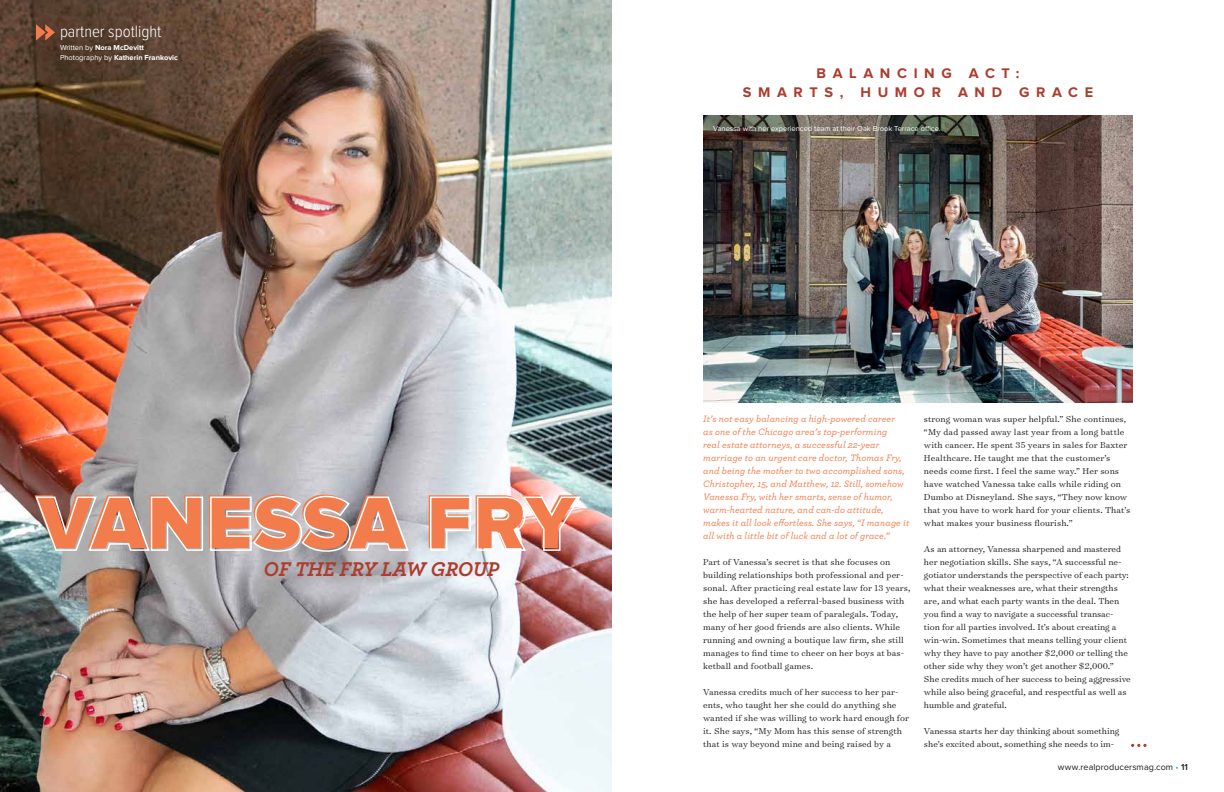
<style>
.page{position:relative;width:1224px;height:792px;background:#fff}
.page>*{position:absolute;margin:0;border:0;box-sizing:border-box;transform-origin:0 0}
.t1{font:900 79.2px "Proxima Nova";color:#f27c4c}
.t2{font:italic 700 20.9px "Archer Pro";color:#ac3d2f}
.t3{font:300 17px "Proxima Nova Cond";color:#fff}
.t4{font:700 14.5px/19px "Proxima Nova";letter-spacing:.46em;color:#ac3d2f;text-align:center}
.t5{font:300 9.8px/13px "Surveyor Text";color:#1c1b1a}
.t6{font:italic 500 9.8px/13px "Archer Pro";letter-spacing:.01em;color:#f27c4c}
.t7{font:9px "Proxima Nova";letter-spacing:.01em;color:#1c1b1a}
.t8{font:7.5px "Proxima Nova";color:#fff}
.t9{font:700 7.5px/10px "Proxima Nova";color:#fff}
.s1{font-weight:400}
.s2{color:#2ea5dc}
.s3{font-weight:600}
</style>
<div class="page">
<img style="left:0;top:0;width:612px;height:792px">
<div style="left:246px;top:542px;width:272px;height:54px;background:#fff;opacity:.5"></div>
<svg style="left:36px;top:24px;width:19px;height:17px"></svg>
<img style="left:703px;top:116px;width:430px;height:286px">
<svg style="left:1131px;top:744px;width:16px;height:3px"></svg>
<svg style="left:34px;top:495px;width:376px;height:58px;background:#b0aeb1"></svg>
<img style="left:429px;top:496px;width:153px;height:56px">
<h3 class="t3" style="left:60px;top:24px;width:103px">partner spotlight</h3>
<p class="t9" style="left:60px;top:43px;width:119px"><span class="s1">Written by</span> Nora McDevitt<br><span class="s1">Photography by</span> Katherin Frankovic</p>
<h1 class="t1" style="left:36px;top:486px;width:542px">VANESSA FRY</h1>
<h2 class="t2" style="left:264px;top:552px;width:237px">OF THE FRY LAW GROUP</h2>
<h3 class="t4" style="left:743px;top:64px;width:352px">BALANCING ACT:<br>SMARTS, HUMOR AND GRACE</h3>
<p class="t8" style="left:713px;top:125px;width:229px">Vanessa with her experienced team at their Oak Brook Terrace office.</p>
<p class="t6" style="left:703px;top:412px;width:208px">It’s not easy balancing a high-powered career<br>as one of the Chicago area’s top-performing<br>real estate attorneys, a successful 22-year marriage to an urgent care doctor, Thomas Fry, and being the mother to two accomplished sons, Christopher, 15, and Matthew, 12. Still, somehow Vanessa Fry, with her smarts, sense of humor, warm-hearted nature, and can-do attitude, makes it all look effortless. She says, “I manage it all with a little bit of luck and a lot of grace.”</p>
<p class="t5" style="left:703px;top:555px;width:209px">Part of Vanessa’s secret is that she focuses on building relationships both professional and per&shy;sonal. After practicing real estate law for 13 years, she has developed a referral-based business with the help of her super team of paralegals. Today, many of her good friends are also clients. While running and owning a boutique law firm, she still manages to find time to cheer on her boys at bas&shy;ketball and football games.</p>
<p class="t5" style="left:703px;top:685px;width:207px">Vanessa credits much of her success to her par&shy;ents, who taught her she could do anything she wanted if she was willing to work hard enough for it. She says, “My Mom has this sense of strength that is way beyond mine and being raised by a</p>
<p class="t5" style="left:924px;top:412px;width:208px">strong woman was super helpful.” She continues, “My dad passed away last year from a long battle with cancer. He spent 35 years in sales for Baxter Healthcare. He taught me that the customer’s needs come first. I feel the same way.” Her sons have watched Vanessa take calls while riding on Dumbo at Disneyland. She says, “They now know that you have to work hard for your clients. That’s what makes your business flourish.”</p>
<p class="t5" style="left:924px;top:542px;width:208px">As an attorney, Vanessa sharpened and mastered her negotiation skills. She says, “A successful ne&shy;gotiator understands the perspective of each party: what their weaknesses are, what their strengths are, and what each party wants in the deal. Then you find a way to navigate a successful transac&shy;tion for all parties involved. It’s about creating a win-win. Sometimes that means telling your client why they have to pay another $2,000 or telling the other side why they won’t get another $2,000.” She credits much of her success to being aggressive while also being graceful, and respectful as well as humble and grateful.</p>
<p class="t5" style="left:924px;top:724px;width:197px">Vanessa starts her day thinking about something she’s excited about, something she needs to im-</p>
<p class="t7" style="left:1058px;top:762px;width:132px">www.realproducersmag.com <span class="s2">•</span> <span class="s3">11</span></p>
</div>
